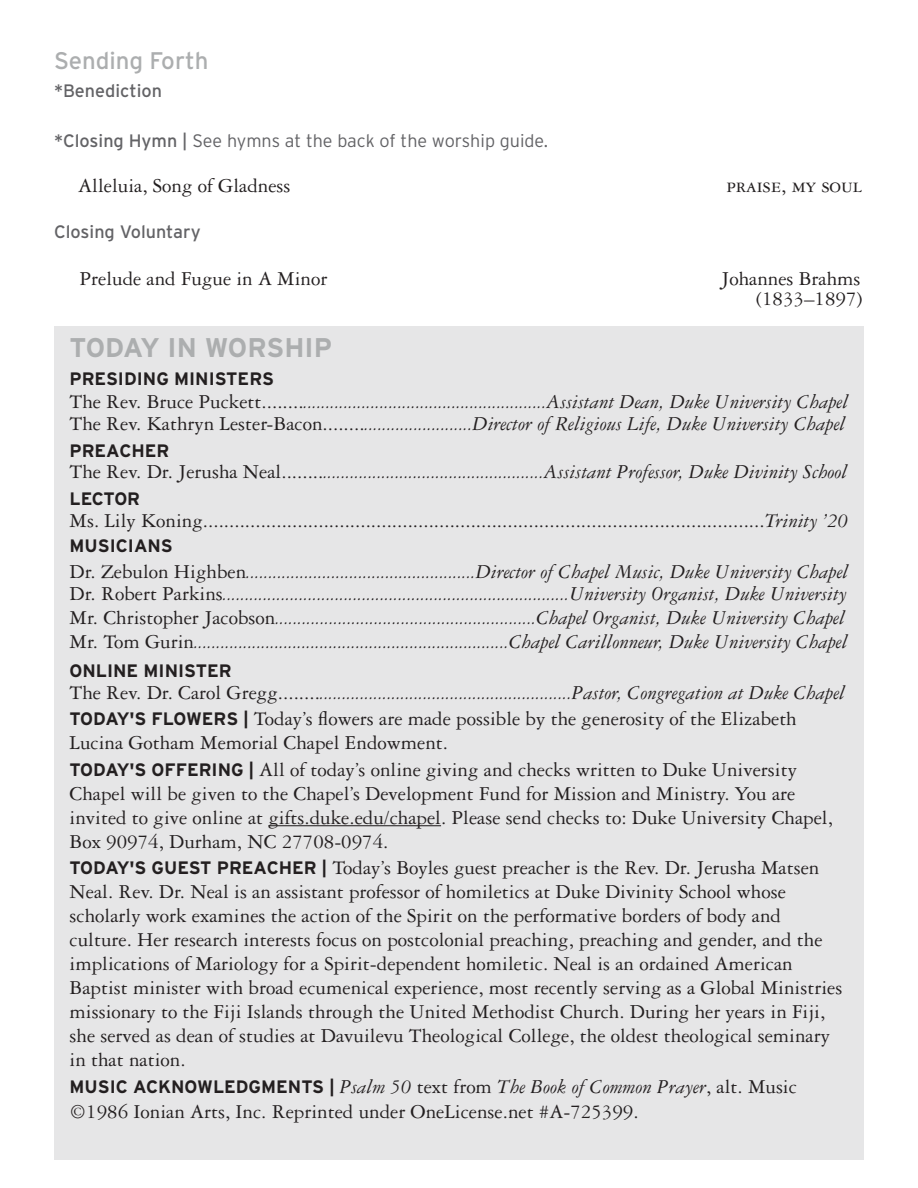
<style>
.page{position:relative;width:918px;height:1188px;background:#fff}
.page>*{position:absolute;margin:0;border:0;box-sizing:border-box;transform-origin:0 0}
.Header_1{font:700 27px "Interstate";color:#acaeaf}
.Body_Style{font:24px "Interstate";color:#acaeaf}
.Announcement{font:21px/24px "Garamond 3 LT Std";color:#231f20}
.Tabbed_Leader{font:21px "Garamond 3 LT Std";color:#231f20}
.Tabbed_Leader-2{font:italic 21px "Garamond 3 LT Std";color:#231f20}
.Header_2{font:21px "Garamond 3 LT Std";color:#231f20}
.Body_Style-2{font:21px "Garamond 3 LT Std";color:#231f20}
.Tabbed_Leader-3{font:italic 18px "Garamond 3 LT Std";color:#231f20}
.Tabbed_Leader-4{font:700 18px "Interstate";color:#231f20}
.Body_Style-3{font:300 18px "Interstate";color:#636366}
.Body_Style-4{font:18px "Interstate";color:#636366}
.s1{font-weight:400}
.s2{font-style:normal;font-size:21px}
.s3{font-size:21px}
.s4{font-style:normal}
.s5{font-size:18px}
.s6{font-style:italic}
.s7{font-family:"Interstate";font-weight:700;font-size:18px}
</style>
<div class="page">
<div style="left:54px;top:326px;width:810px;height:833px;background:#e6e6e7"></div>
<hr style="left:268px;top:825px;width:173px;height:1px;background:#231f20">
<p class="Body_Style" style="left:54px;top:47px;width:156px">Sending Forth</p>
<p class="Body_Style-4" style="left:54px;top:81px;width:110px">*Benediction</p>
<p class="Body_Style-3" style="left:54px;top:130px;width:496px"><span class="s1">*Closing Hymn |</span> See hymns at the back of the worship guide.</p>
<p class="Body_Style-2" style="left:78px;top:174px;width:214px">Alleluia, Song of Gladness</p>
<p class="Body_Style-2" style="left:726px;top:174px;width:137px">praise, my soul</p>
<p class="Body_Style-4" style="left:54px;top:222px;width:148px">Closing Voluntary</p>
<p class="Header_2" style="left:80px;top:267px;width:249px">Prelude and Fugue in A Minor</p>
<p class="Header_2" style="left:721px;top:267px;width:141px">Johannes Brahms</p>
<p class="Announcement" style="left:756px;top:287px;width:108px">(1833–1897)</p>
<p class="Header_1" style="left:70px;top:333px;width:264px">TODAY IN WORSHIP</p>
<p class="Tabbed_Leader-4" style="left:70px;top:369px;width:206px">PRESIDING MINISTERS</p>
<p class="Tabbed_Leader-3" style="left:70px;top:393px;width:780px"><span class="s2">The Rev. Bruce Puckett........</span>......................................................<span class="s3">Assistant Dean, Duke University Chapel</span></p>
<p class="Tabbed_Leader-2" style="left:70px;top:412px;width:777px"><span class="s4">The Rev. Kathryn Lester-Bacon........</span><span class="s5">........................</span>Director of Religious Life, Duke University Chapel</p>
<p class="Tabbed_Leader-4" style="left:70px;top:440px;width:101px">PREACHER</p>
<p class="Tabbed_Leader-3" style="left:70px;top:463px;width:779px"><span class="s2">The Rev. Dr. Jerusha Neal........</span>.................................................<span class="s3">Assistant Professor, Duke Divinity School</span></p>
<p class="Tabbed_Leader-4" style="left:70px;top:489px;width:72px">LECTOR</p>
<p class="Tabbed_Leader" style="left:70px;top:509px;width:780px">Ms. Lily Koning...........................................................................................................<span class="s6">Trinity ’20</span></p>
<p class="Tabbed_Leader-4" style="left:70px;top:536px;width:105px">MUSICIANS</p>
<p class="Tabbed_Leader-3" style="left:70px;top:563px;width:780px"><span class="s2">Dr. Zebulon Highben</span>...................................................<span class="s3">Director of Chapel Music, Duke University Chapel</span></p>
<p class="Tabbed_Leader-3" style="left:70px;top:585px;width:779px"><span class="s2">Dr. Robert Parkins</span>.............................................................................<span class="s3">University Organist, Duke University</span></p>
<p class="Tabbed_Leader-3" style="left:70px;top:609px;width:777px"><span class="s2">Mr. Christopher Jacobson</span>..........................................................<span class="s3">Chapel Organist, Duke University Chapel</span></p>
<p class="Tabbed_Leader-3" style="left:70px;top:633px;width:780px"><span class="s2">Mr. Tom Gurin</span>......................................................................<span class="s3">Chapel Carillonneur, Duke University Chapel</span></p>
<p class="Tabbed_Leader-4" style="left:70px;top:661px;width:164px">ONLINE MINISTER</p>
<p class="Tabbed_Leader-3" style="left:70px;top:684px;width:777px"><span class="s2">The Rev. Dr. Carol Gregg........</span>........................................................<span class="s3">Pastor, Congregation at Duke Chapel</span></p>
<p class="Announcement" style="left:70px;top:707px;width:729px"><span class="s7">TODAY'S FLOWERS |</span> Today’s flowers are made possible by the generosity of the Elizabeth<br>Lucina Gotham Memorial Chapel Endowment.</p>
<p class="Announcement" style="left:70px;top:757px;width:765px"><span class="s7">TODAY'S OFFERING |</span> All of today’s online giving and checks written to Duke University Chapel will be given to the Chapel’s Development Fund for Mission and Ministry. You are invited to give online at gifts.duke.edu/chapel. Please send checks to: Duke University Chapel, Box 90974, Durham, NC 27708-0974.</p>
<p class="Announcement" style="left:70px;top:856px;width:774px"><span class="s7">TODAY'S GUEST PREACHER |</span> Today’s Boyles guest preacher is the Rev. Dr. Jerusha Matsen Neal. Rev. Dr. Neal is an assistant professor of homiletics at Duke Divinity School whose scholarly work examines the action of the Spirit on the performative borders of body and culture. Her research interests focus on postcolonial preaching, preaching and gender, and the implications of Mariology for a Spirit-dependent homiletic. Neal is an ordained American Baptist minister with broad ecumenical experience, most recently serving as a Global Ministries missionary to the Fiji Islands through the United Methodist Church. During her years in Fiji, she served as dean of studies at Davuilevu Theological College, the oldest theological seminary in that nation.</p>
<p class="Announcement" style="left:70px;top:1074px;width:729px;line-height:25.2px"><span class="s7">MUSIC ACKNOWLEDGMENTS |</span> <span class="s6">Psalm 50</span> text from <span class="s6">The Book of Common Prayer</span>, alt. Music ©1986 Ionian Arts, Inc. Reprinted under OneLicense.net #A-725399.</p>
</div>
